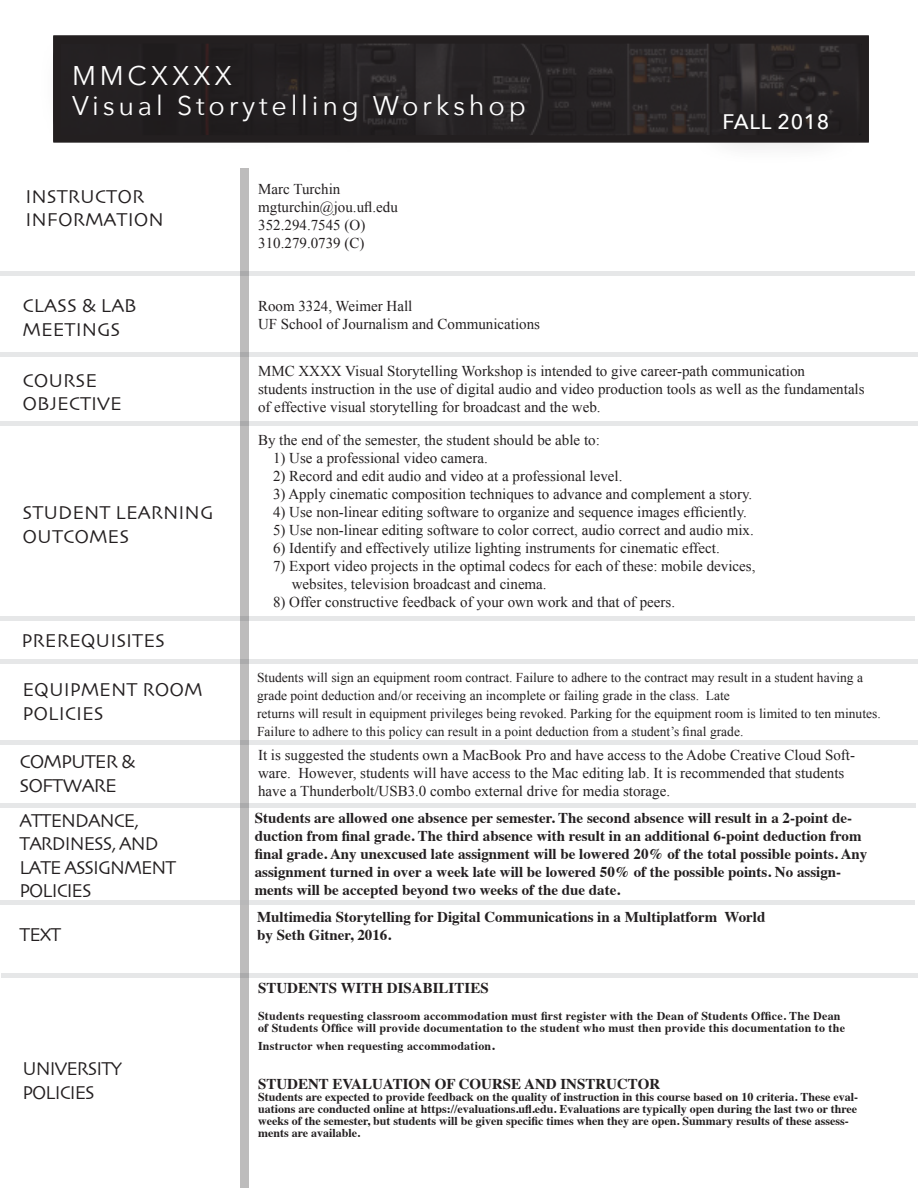
<style>
.page{position:relative;width:918px;height:1188px;background:#fff}
.page>*{position:absolute;margin:0;border:0;box-sizing:border-box;transform-origin:0 0}
.t1{font:27px "Avenir Next";letter-spacing:.14em;color:#fff}
.t2{font:500 21px "Avenir Next";letter-spacing:.03em;color:#fff}
.t3{font:19.5px "Skia Regular 1 1";color:#231f20}
.t4{font:19.5px "Skia Regular 1 1";letter-spacing:-.05em;color:#231f20}
.t5{font:15px/18px "Times New Roman";color:#231f20}
.t6{font:700 15px/18px "Times";color:#231f20}
.t7{font:13.5px/18px "Times New Roman";color:#231f20}
.t8{font:700 12px/12px "Times";color:#231f20}
.t9{font:700 12px/12px "Times";letter-spacing:.02em;color:#231f20}
.s1{font-size:13.5px}
</style>
<div class="page">
<hr style="left:2px;top:974px;width:916px;height:4px;background:#e6e7e8">
<div style="left:0;top:803px;width:916px;height:5px;background:#e6e7e8"></div>
<hr style="left:0;top:741px;width:918px;height:4px;background:#e6e7e8">
<hr style="left:0;top:352px;width:918px;height:4px;background:#e6e7e8">
<div style="left:0;top:421px;width:918px;height:5px;background:#e6e7e8"></div>
<hr style="left:0;top:659px;width:918px;height:4px;background:#e6e7e8">
<div style="left:0;top:616px;width:915px;height:5px;background:#e6e7e8"></div>
<hr style="left:0;top:272px;width:915px;height:4px;background:#e6e7e8">
<div style="left:240px;top:169px;width:9px;height:1019px;background:#bdbcbc"></div>
<svg style="left:54px;top:40px;width:811px;height:97px;background:#2a2627"></svg>
<div style="left:53px;top:36px;width:816px;height:107px;border:8px solid #231f20"></div>
<div style="left:39px;top:30px;width:520px;height:125px;background:#231f20;opacity:.59"></div>
<div style="left:689px;top:79px;width:173px;height:87px;background:#231f20;opacity:.59"></div>
<div style="left:0;top:900px;width:915px;height:5px;background:#e6e7e8"></div>
<p class="t1" style="left:72px;top:53px;width:162px">MMCXXXX</p>
<p class="t1" style="left:72px;top:83px;width:455px">Visual Storytelling Workshop</p>
<p class="t3" style="left:26px;top:185px;width:120px">INSTRUCTOR</p>
<p class="t3" style="left:26px;top:208px;width:140px">INFORMATION</p>
<p class="t3" style="left:23px;top:294px;width:116px">CLASS &amp; LAB</p>
<p class="t3" style="left:23px;top:318px;width:99px">MEETINGS</p>
<p class="t5" style="left:258px;top:180px;width:84px">Marc Turchin</p>
<p class="t5" style="left:258px;top:198px;width:141px">mgturchin@jou.ufl.edu</p>
<p class="t5" style="left:258px;top:216px;width:109px">352.294.7545 (O)</p>
<p class="t5" style="left:258px;top:234px;width:108px">310.279.0739 (C)</p>
<p class="t5" style="left:258px;top:297px;width:156px">Room 3324, Weimer Hall</p>
<p class="t5" style="left:258px;top:315px;width:284px">UF School of Journalism and Communications</p>
<p class="t2" style="left:722px;top:104px;width:108px">FALL 2018</p>
<p class="t3" style="left:23px;top:369px;width:76px">COURSE</p>
<p class="t3" style="left:23px;top:392px;width:101px">OBJECTIVE</p>
<p class="t3" style="left:23px;top:501px;width:192px">STUDENT LEARNING</p>
<p class="t3" style="left:23px;top:525px;width:108px">OUTCOMES</p>
<p class="t3" style="left:22px;top:629px;width:145px">PREREQUISITES</p>
<p class="t3" style="left:22px;top:678px;width:182px">EQUIPMENT ROOM</p>
<p class="t3" style="left:22px;top:702px;width:83px">POLICIES</p>
<p class="t4" style="left:20px;top:750px;width:117px">COMPUTER &amp;</p>
<p class="t4" style="left:20px;top:774px;width:99px">SOFTWARE</p>
<p class="t4" style="left:20px;top:809px;width:121px">ATTENDANCE,</p>
<p class="t4" style="left:20px;top:832px;width:141px">TARDINESS, AND</p>
<p class="t4" style="left:20px;top:856px;width:158px">LATE ASSIGNMENT</p>
<p class="t4" style="left:20px;top:879px;width:74px">POLICIES</p>
<p class="t3" style="left:20px;top:923px;width:43px">TEXT</p>
<p class="t4" style="left:23px;top:1057px;width:101px">UNIVERSITY</p>
<p class="t4" style="left:23px;top:1081px;width:74px">POLICIES</p>
<p class="t5" style="left:258px;top:362px;width:548px">MMC XXXX Visual Storytelling Workshop is intended to give career-path communication</p>
<p class="t5" style="left:258px;top:380px;width:608px">students instruction in the use of digital audio and video production tools as well as the fundamentals of effective visual storytelling for broadcast and the web.</p>
<p class="t5" style="left:258px;top:431px;width:343px">By the end of the semester, the student should be able to:</p>
<p class="t5" style="left:273px;top:449px;width:216px">1) Use a professional video camera.</p>
<p class="t5" style="left:273px;top:467px;width:351px">2) Record and edit audio and video at a professional level.</p>
<p class="t5" style="left:273px;top:485px;width:481px">3) Apply cinematic composition techniques to advance and complement a story.</p>
<p class="t5" style="left:273px;top:503px;width:476px">4) Use non-linear editing software to organize and sequence images efficiently.</p>
<p class="t5" style="left:273px;top:521px;width:482px">5) Use non-linear editing software to color correct, audio correct and audio mix.</p>
<p class="t5" style="left:273px;top:539px;width:448px">6) Identify and effectively utilize lighting instruments for cinematic effect.</p>
<p class="t5" style="left:273px;top:557px;width:484px">7) Export video projects in the optimal codecs for each of these: mobile devices,</p>
<p class="t5" style="left:292px;top:575px;width:256px">websites, television broadcast and cinema.</p>
<p class="t5" style="left:273px;top:593px;width:404px">8) Offer constructive feedback of your own work and that of peers.</p>
<p class="t7" style="left:257px;top:668px;width:607px">Students will sign an equipment room contract. Failure to adhere to the contract may result in a student having a grade point deduction and/or receiving an incomplete or failing grade in the class. Late</p>
<p class="t7" style="left:257px;top:704px;width:625px">returns will result in equipment privileges being revoked. Parking for the equipment room is limited to ten minutes.<br>Failure to adhere to this policy can result in a point deduction from a student’s final grade.</p>
<p class="t5" style="left:258px;top:746px;width:598px">It is suggested the students own a MacBook Pro and have access to the Adobe Creative Cloud Soft&shy;ware. However, students will have access to the Mac editing lab. It is recommended that students have a Thunderbolt/USB3.0 combo external drive for media storage.</p>
<p class="t6" style="left:255px;top:807px;width:614px">Students are allowed one absence per semester. The second absence will result in a 2-point de&shy;duction from final grade. The third absence with result in an additional 6-point deduction from final grade. Any unexcused late assignment will be lowered 20% of the total possible points. Any assignment turned in over a week late will be lowered 50% of the possible points. No assign&shy;ments will be accepted beyond two weeks of the due date.</p>
<p class="t6" style="left:257px;top:907px;width:510px">Multimedia Storytelling for Digital Communications in a Multiplatform World</p>
<p class="t6" style="left:257px;top:925px;width:136px">by Seth Gitner, 2016.</p>
<p class="t6" style="left:258px;top:977px;width:232px">STUDENTS WITH DISABILITIES</p>
<p class="t9" style="left:258px;top:1009px;width:589px">Students requesting classroom accommodation must first register with the Dean of Students Office. The Dean of Students Office will provide documentation to the student who must then provide this documentation to the</p>
<p class="t9" style="left:258px;top:1039px;width:238px">Instructor when requesting accommodation<span class="s1">.</span></p>
<p class="t6" style="left:258px;top:1073px;width:404px">STUDENT EVALUATION OF COURSE AND INSTRUCTOR</p>
<p class="t8" style="left:258px;top:1090px;width:602px">Students are expected to provide feedback on the quality of instruction in this course based on 10 criteria. These eval&shy;uations are conducted online at https://evaluations.ufl.edu. Evaluations are typically open during the last two or three weeks of the semester, but students will be given specific times when they are open. Summary results of these assess&shy;ments are available.</p>
</div>
